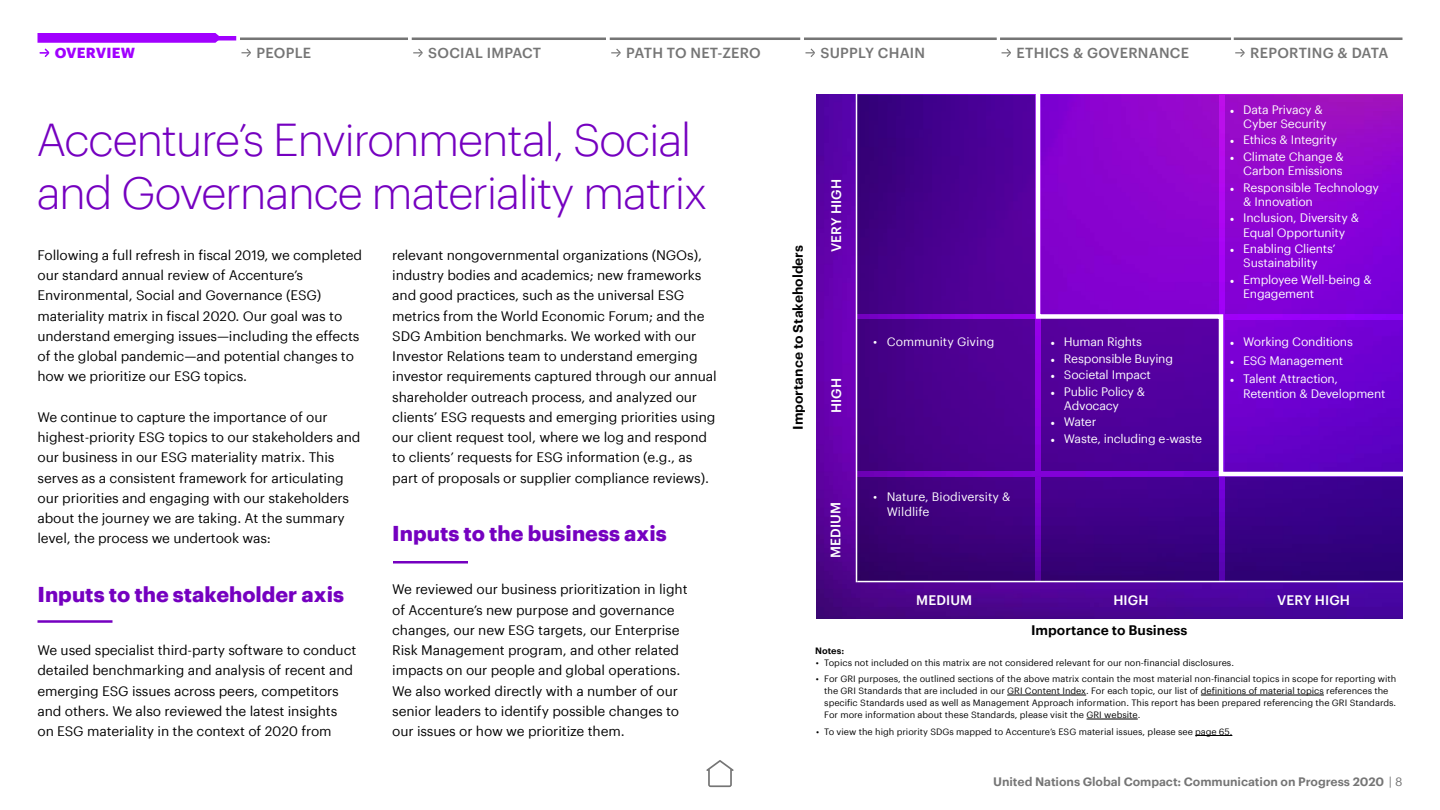
<style>
.page{position:relative;width:1440px;height:810px;background:#fff}
.page>*{position:absolute;margin:0;border:0;box-sizing:border-box;transform-origin:0 0}
.t1{font:300 45px/52.5px "Graphik";letter-spacing:-.025em;color:#7500c0}
.t2{font:700 21px "Graphik";color:#7500c0}
.t3{font:500 14.25px "Graphik";letter-spacing:.015em;color:#757575}
.t4{font:700 14.25px "Graphik";letter-spacing:.015em;color:#a100ff}
.t5{font:13.5px/20.2px "Graphik";letter-spacing:-.01em;color:#000}
.t6{font:600 13.5px "Graphik";color:#000}
.t7{font:500 13.5px "Graphik";letter-spacing:.005em;color:#fff}
.t8{font:12px/14.2px "Graphik";letter-spacing:-.02em;color:#fff}
.t9{font:600 12px "Graphik";letter-spacing:-.005em;color:#757575}
.t10{font:12px/15px "Graphik";color:#fff}
.t11{font:9px/12px "Graphik";color:#000}
.t12{font:600 9px "Graphik";color:#000}
.s1{font-family:"Minion Pro"}
.s2{font-weight:400}
</style>
<div class="page">
<svg style="left:706px;top:760px;width:28px;height:27px"></svg>
<svg style="left:40px;top:49px;width:9px;height:8px"></svg>
<svg style="left:413px;top:49px;width:10px;height:8px"></svg>
<svg style="left:1235px;top:49px;width:10px;height:8px"></svg>
<svg style="left:1002px;top:49px;width:9px;height:8px"></svg>
<svg style="left:611px;top:49px;width:10px;height:8px"></svg>
<svg style="left:805px;top:49px;width:10px;height:8px"></svg>
<svg style="left:241px;top:49px;width:10px;height:8px"></svg>
<svg style="left:38px;top:33px;width:1364px;height:10px"></svg>
<img style="left:816px;top:95px;width:586px;height:524px">
<div style="left:857px;top:477px;width:178px;height:103px;background:linear-gradient(to bottom,#450088,#320069)"></div>
<div style="left:1225px;top:477px;width:177px;height:104px;background:linear-gradient(to bottom,#3e0093,#2c0174)"></div>
<div style="left:1041px;top:477px;width:178px;height:104px;background:linear-gradient(to bottom,#470095,#310072)"></div>
<div style="left:857px;top:95px;width:178px;height:219px;background:linear-gradient(to right,#38007b,#5600a1)"></div>
<div style="left:857px;top:319px;width:178px;height:151px;background:linear-gradient(to right,#410080,#520099)"></div>
<hr style="left:1007px;top:695px;width:79px;height:1px;background:#000">
<hr style="left:1201px;top:695px;width:123px;height:1px;background:#000">
<hr style="left:1087px;top:719px;width:51px;height:1px;background:#000">
<hr style="left:1195px;top:735px;width:37px;height:1px;background:#000">
<hr style="left:856px;top:93px;width:1px;height:489px;background:#fff">
<hr style="left:857px;top:581px;width:547px;height:1px;background:#fff">
<svg style="left:393px;top:561px;width:75px;height:3px"></svg>
<svg style="left:38px;top:620px;width:74px;height:3px"></svg>
<svg style="left:1034px;top:94px;width:369px;height:384px;background:#7d08c7"></svg>
<p class="t4" style="left:55px;top:42px;width:82px">OVERVIEW</p>
<p class="t3" style="left:257px;top:42px;width:56px">PEOPLE</p>
<p class="t3" style="left:428px;top:42px;width:115px">SOCIAL IMPACT</p>
<p class="t3" style="left:626px;top:42px;width:136px">PATH TO NET-ZERO</p>
<p class="t3" style="left:821px;top:42px;width:106px">SUPPLY CHAIN</p>
<p class="t3" style="left:1017px;top:42px;width:174px">ETHICS &amp; GOVERNANCE</p>
<p class="t3" style="left:1250px;top:42px;width:140px">REPORTING &amp; DATA</p>
<h3 class="t1" style="left:37px;top:110px;width:672px">Accenture’s Environmental, Social and Governance materiality matrix</h3>
<p class="t5" style="left:38px;top:244px;width:326px">Following a full refresh in fiscal 2019, we completed our standard annual review of Accenture’s Environmental, Social and Governance (ESG) materiality matrix in fiscal 2020. Our goal was to understand emerging issues—including the effects of the global pandemic—and potential changes to how we prioritize our ESG topics.</p>
<p class="t5" style="left:38px;top:406px;width:324px">We continue to capture the importance of our highest-priority ESG topics to our stakeholders and our business in our ESG materiality matrix. This serves as a consistent framework for articulating our priorities and engaging with our stakeholders about the journey we are taking. At the summary level, the process we undertook was:</p>
<p class="t2" style="left:38px;top:578px;width:308px">Inputs to the stakeholder axis</p>
<p class="t5" style="left:38px;top:639px;width:320px">We used specialist third-party software to conduct detailed benchmarking and analysis of recent and emerging ESG issues across peers, competitors and others. We also reviewed the latest insights on ESG materiality in the context of 2020 from</p>
<p class="t5" style="left:392px;top:244px;width:326px">relevant nongovernmental organizations (NGOs), industry bodies and academics; new frameworks and good practices, such as the universal ESG metrics from the World Economic Forum; and the SDG Ambition benchmarks. We worked with our Investor Relations team to understand emerging investor requirements captured through our annual shareholder outreach process, and analyzed our clients’ ESG requests and emerging priorities using our client request tool, where we log and respond to clients’ requests for ESG information (e.g., as part of proposals or supplier compliance reviews).</p>
<p class="t2" style="left:392px;top:517px;width:276px">Inputs to the business axis</p>
<p class="t5" style="left:392px;top:578px;width:297px">We reviewed our business prioritization in light of Accenture’s new purpose and governance changes, our new ESG targets, our Enterprise Risk Management program, and other related impacts on our people and global operations.<br>We also worked directly with a number of our senior leaders to identify possible changes to our issues or how we prioritize them.</p>
<p class="t6" style="left:788px;top:430px;width:187px;rotate:-90deg">Importance to Stakeholders</p>
<p class="t7" style="left:826px;top:252px;width:75px;rotate:-90deg">VERY HIGH</p>
<p class="t7" style="left:826px;top:413px;width:37px;rotate:-90deg">HIGH</p>
<p class="t10" style="left:873px;top:333px;width:123px">• Community Giving</p>
<p class="t8" style="left:1050px;top:334px;width:93px"><span class="s1">•</span> Human Rights</p>
<p class="t8" style="left:1050px;top:350px;width:124px"><span class="s1">•</span> Responsible Buying</p>
<p class="t8" style="left:1050px;top:367px;width:102px"><span class="s1">•</span> Societal Impact</p>
<p class="t8" style="left:1064px;top:383px;width:83px;text-indent:-14px"><span class="s1">•</span> Public Policy &amp;<br>Advocacy</p>
<p class="t8" style="left:1050px;top:414px;width:48px"><span class="s1">•</span> Water</p>
<p class="t8" style="left:1050px;top:430px;width:153px"><span class="s1">•</span> Waste, including e-waste</p>
<p class="t8" style="left:1243px;top:101px;width:85px;text-indent:-14px"><span class="s1">•</span> Data Privacy &amp;<br>Cyber Security</p>
<p class="t8" style="left:1230px;top:132px;width:109px"><span class="s1">•</span> Ethics &amp; Integrity</p>
<p class="t8" style="left:1230px;top:148px;width:116px;text-align:right"><span class="s1">•</span> Climate Change &amp;<br>Carbon Emissions</p>
<p class="t8" style="left:1243px;top:179px;width:137px;text-indent:-14px"><span class="s1">•</span> Responsible Technology &amp; Innovation</p>
<p class="t8" style="left:1230px;top:210px;width:131px;text-align:center"><span class="s1">•</span> Inclusion, Diversity &amp;<br>Equal Opportunity</p>
<p class="t8" style="left:1230px;top:241px;width:107px;text-align:center"><span class="s1">•</span> Enabling Clients’<br>Sustainability</p>
<p class="t8" style="left:1243px;top:271px;width:130px;text-indent:-14px"><span class="s1">•</span> Employee Well-being &amp;<br>Engagement</p>
<p class="t8" style="left:1230px;top:334px;width:125px"><span class="s1">•</span> Working Conditions</p>
<p class="t8" style="left:1230px;top:352px;width:115px"><span class="s1">•</span> ESG Management</p>
<p class="t8" style="left:1243px;top:371px;width:144px;line-height:15px;text-indent:-14px"><span class="s1">•</span> Talent Attraction,<br>Retention &amp; Development</p>
<p class="t7" style="left:825px;top:558px;width:58px;rotate:-90deg">MEDIUM</p>
<p class="t10" style="left:887px;top:488px;width:125px;text-indent:-14px">• Nature, Biodiversity &amp;<br>Wildlife</p>
<p class="t7" style="left:916px;top:590px;width:58px">MEDIUM</p>
<p class="t7" style="left:1113px;top:590px;width:37px">HIGH</p>
<p class="t7" style="left:1277px;top:590px;width:75px">VERY HIGH</p>
<p class="t6" style="left:1031px;top:620px;width:158px">Importance to Business</p>
<p class="t12" style="left:815px;top:644px;width:30px">Notes:</p>
<p class="t11" style="left:816px;top:656px;width:420px">• Topics not included on this matrix are not considered relevant for our non-financial disclosures.</p>
<p class="t11" style="left:824px;top:672px;width:574px;text-indent:-8px">• For GRI purposes, the outlined sections of the above matrix contain the most material non-financial topics in scope for reporting with the GRI Standards that are included in our GRI Content Index. For each topic, our list of definitions of material topics references the specific Standards used as well as Management Approach information. This report has been prepared referencing the GRI Standards.<br>For more information about these Standards, please visit the GRI website.</p>
<p class="t11" style="left:816px;top:725px;width:418px">• To view the high priority SDGs mapped to Accenture’s ESG material issues, please see page 65.</p>
<p class="t9" style="left:993px;top:772px;width:411px">United Nations Global Compact: Communication on Progress 2020 <span class="s2">| 8</span></p>
</div>
